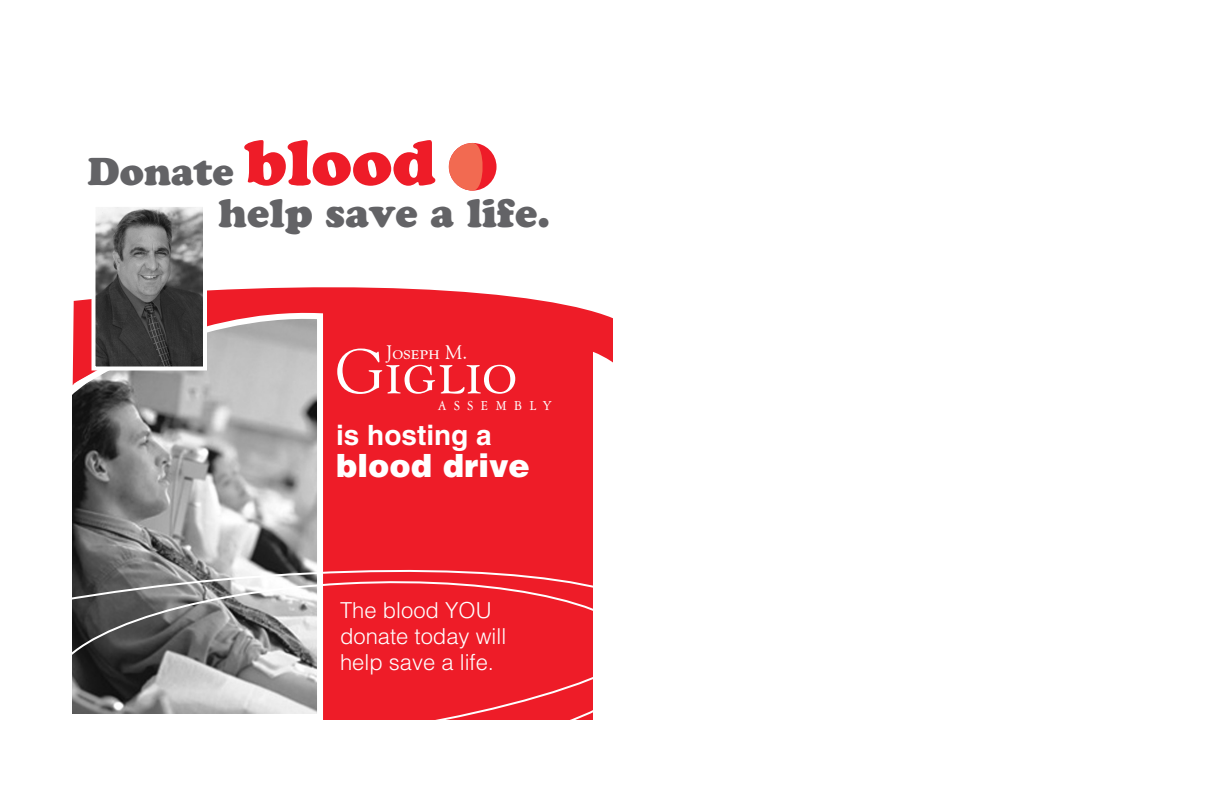
<style>
.page{position:relative;width:1224px;height:792px;background:#fff}
.page>*{position:absolute;margin:0;border:0;box-sizing:border-box;transform-origin:0 0}
.t1{font:62.8px "Goudy SC";color:#fff}
.t2{font:900 40px "Cooper";color:#636366}
.t3{font:900 38.4px "Cooper";color:#636366}
.t4{font:900 32px "Helvetica";color:#fff}
.t5{font:700 28px "Helvetica";color:#fff}
.t6{font:300 22px/26px "Helvetica";color:#fff}
.t7{font:19.6px "Goudy SC";color:#fff}
.t8{font:14.6px "Garamond Three";letter-spacing:.57em;color:#fff;scale:.9 1}
.s1{font-size:63.8px;color:#ee1c28}
</style>
<div class="page">
<svg style="left:73px;top:287px;width:537px;height:30px;fill:#ee1c28"></svg>
<svg style="left:592px;top:317px;width:21px;height:165px"></svg>
<div style="left:323px;top:315px;width:269px;height:405px;background:#ee1c28"></div>
<div style="left:449px;top:143px;width:48px;height:48px;background:#ee1c28;border-radius:50%"></div>
<svg style="left:449px;top:143px;width:37px;height:48px"></svg>
<svg style="left:326px;top:575px;width:267px;height:145px"></svg>
<svg style="left:72px;top:310px;width:254px;height:404px;background:#999293"></svg>
<img style="left:97px;top:208px;width:105px;height:157px">
<div style="left:92px;top:203px;width:115px;height:167px;border:4px solid #fff"></div>
<p class="t3" style="left:88px;top:148px;width:350px">Donate <span class="s1">blood</span></p>
<p class="t2" style="left:219px;top:189px;width:333px">help save a life.</p>
<p class="t7" style="left:386px;top:341px;width:82px">Joseph M.</p>
<p class="t8" style="left:438px;top:398px;width:128px">ASSEMBLY</p>
<p class="t1" style="left:336px;top:335px;width:183px">Giglio</p>
<p class="t5" style="left:336px;top:418px;width:157px">is hosting a</p>
<p class="t4" style="left:336px;top:445px;width:195px">blood drive</p>
<p class="t6" style="left:340px;top:597px;width:168px">The blood YOU donate today will help save a life.</p>
</div>
